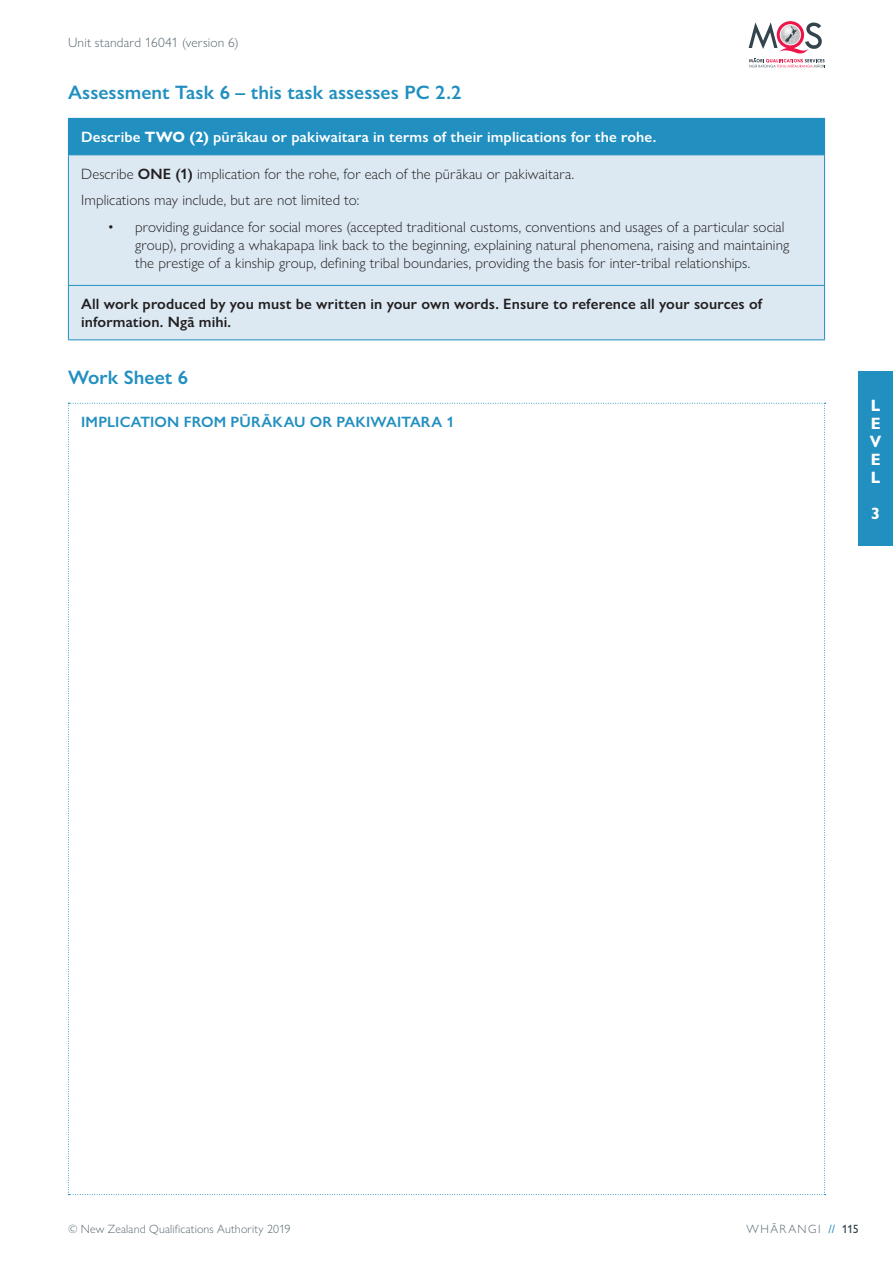
<style>
.page{position:relative;width:893px;height:1263px;background:#fff}
.page>*{position:absolute;margin:0;border:0;box-sizing:border-box;transform-origin:0 0}
.p_H2{font:600 19.5px "Gill Sans Nova";color:#218fc0}
.t1{font:700 16.5px/18px "Gill Sans Nova";color:#fff;text-align:justify}
.p_body{font:300 15px/18px "Gill Sans Nova";letter-spacing:.005em;color:#231f20}
.p_body-2{font:600 15px/18px "Gill Sans Nova";letter-spacing:.01em;color:#231f20}
.p_body-3{font:600 15px "Gill Sans Nova";letter-spacing:.01em;color:#fff}
.p_H3{font:600 15px "Gill Sans Nova";letter-spacing:.015em;color:#218fc0}
.t2{font:300 13.5px "Gill Sans Nova";letter-spacing:.01em;color:#586a73}
.t3{font:300 12px "Gill Sans Nova";letter-spacing:.015em;color:#586a73}
.t4{font:300 12px "Gill Sans Nova";letter-spacing:.125em;color:#586a73}
.s1{font-weight:700}
.s2{font-weight:600}
.s3{font-weight:400}
.s4{font-weight:500;color:#218fc0}
.s5{font-weight:500;color:#33444d}
</style>
<div class="page">
<div style="left:68px;top:118px;width:757px;height:37px;background:#218fc0"></div>
<div style="left:69px;top:155px;width:755px;height:184px;background:#dce9f3"></div>
<hr style="left:68px;top:155px;width:1px;height:130px;background:#218fc0">
<hr style="left:824px;top:155px;width:1px;height:130px;background:#218fc0">
<hr style="left:68px;top:285px;width:757px;height:1px;background:#218fc0">
<hr style="left:68px;top:286px;width:1px;height:53px;background:#218fc0">
<hr style="left:824px;top:286px;width:1px;height:53px;background:#218fc0">
<hr style="left:68px;top:339px;width:757px;height:1px;background:#218fc0">
<svg style="left:749px;top:21px;width:76px;height:47px"></svg>
<div style="left:858px;top:372px;width:35px;height:174px;background:#218fc0"></div>
<p class="t2" style="left:68px;top:35px;width:172px">Unit standard 16041 (version 6)</p>
<p class="p_H2" style="left:68px;top:81px;width:395px">Assessment Task 6 – this task assesses PC 2.2</p>
<p class="p_body-3" style="left:81px;top:128px;width:577px">Describe <span class="s1">TWO (2)</span> pūrākau or pakiwaitara in terms of their implications for the rohe.</p>
<p class="p_body" style="left:81px;top:164px;width:495px">Describe <span class="s2">ONE (1)</span> implication for the rohe, for each of the pūrākau or pakiwaitara.</p>
<p class="p_body" style="left:81px;top:191px;width:280px">Implications may include, but are not limited to:</p>
<p class="p_body" style="left:135px;top:217px;width:656px;text-indent:-27px"><span class="s3">•</span> providing guidance for social mores (accepted traditional customs, conventions and usages of a particular social group), providing a whakapapa link back to the beginning, explaining natural phenomena, raising and maintaining the prestige of a kinship group, defining tribal boundaries, providing the basis for inter-tribal relationships.</p>
<p class="p_body-2" style="left:81px;top:295px;width:683px">All work produced by you must be written in your own words. Ensure to reference all your sources of information. Ngā mihi.</p>
<p class="p_H2" style="left:68px;top:365px;width:122px">Work Sheet 6</p>
<p class="p_H3" style="left:81px;top:413px;width:375px">IMPLICATION FROM PŪRĀKAU OR PAKIWAITARA 1</p>
<p class="t1" style="left:870px;top:396px;width:13px">L E V E L</p>
<p class="t1" style="left:871px;top:504px;width:11px">3</p>
<p class="t3" style="left:68px;top:1222px;width:224px">© New Zealand Qualifications Authority 2019</p>
<p class="t4" style="left:747px;top:1222px;width:114px">WHĀRANGI <span class="s4">//</span> <span class="s5">115</span></p>
</div>
